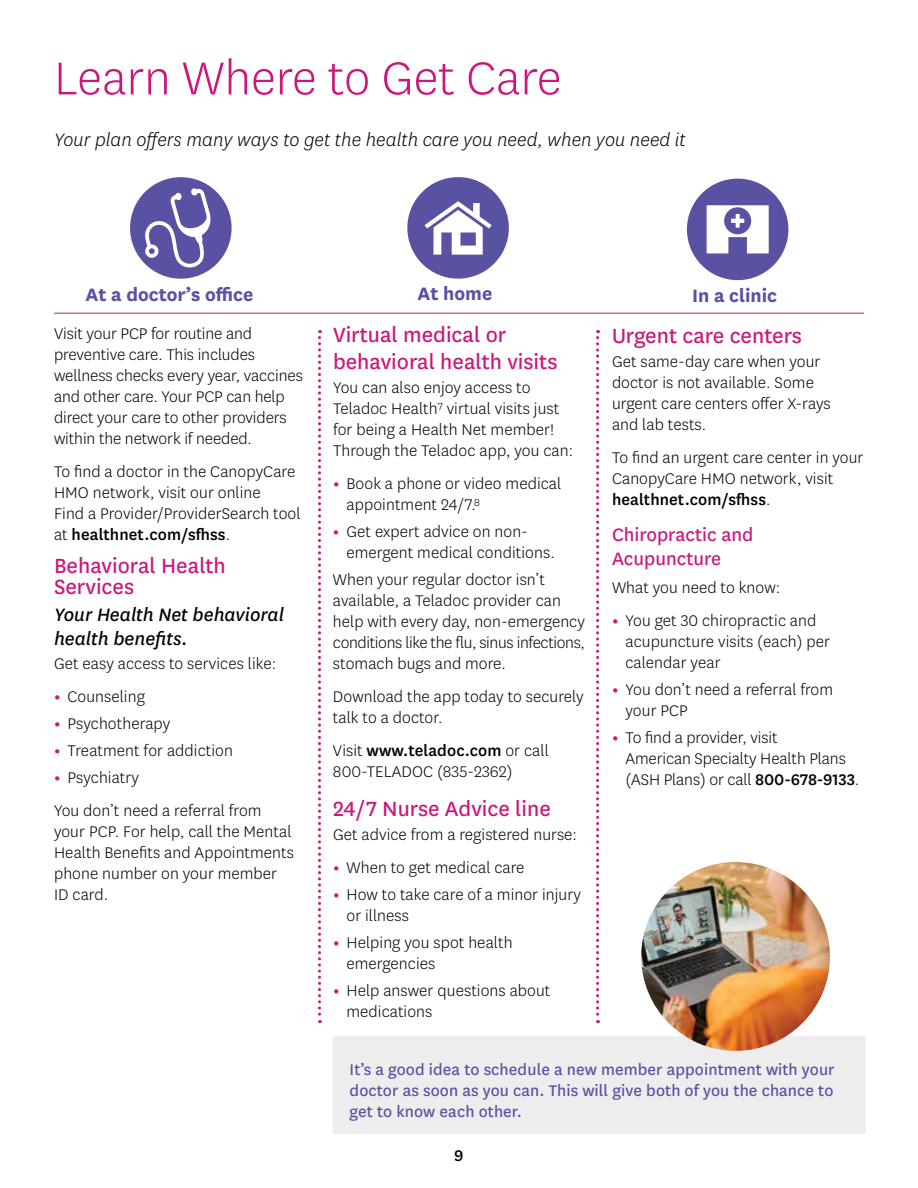
<style>
.page{position:relative;width:918px;height:1188px;background:#fff}
.page>*{position:absolute;margin:0;border:0;box-sizing:border-box;transform-origin:0 0}
.t1{font:300 54px "Centene Sans";color:#cb177d}
.t2{font:24px/21px "Centene Sans";color:#cb177d}
.t3{font:italic 300 21px "Centene Sans";letter-spacing:.005em;color:#000}
.t4{font:italic 21px/24px "Centene Sans";color:#000}
.t5{font:700 21px "Centene Sans";color:#5951a2}
.t6{font:21px/24px "Centene Sans";color:#cb177d}
.t7{font:300 18px/21px "Centene Sans";letter-spacing:.005em;color:#000}
.t8{font:18px/21px "Centene Sans";letter-spacing:.005em;color:#5951a2;text-align:justify}
.t9{font:500 18px "Centene Sans";color:#000}
.s1{font-weight:500}
.s2{font-weight:700;color:#cb177d}
</style>
<div class="page">
<div style="left:333px;top:1036px;width:533px;height:98px;background:#ededee"></div>
<hr style="left:54px;top:313px;width:810px;height:1px;background:#cb177d">
<svg style="left:318px;top:330px;width:3px;height:693px"></svg>
<svg style="left:596px;top:330px;width:3px;height:693px"></svg>
<div style="left:130px;top:177px;width:102px;height:102px;background:#5951a2;border-radius:50%"></div>
<svg style="left:145px;top:188px;width:66px;height:80px"></svg>
<div style="left:407px;top:177px;width:102px;height:102px;background:#5951a2;border-radius:50%"></div>
<svg style="left:425px;top:201px;width:67px;height:54px"></svg>
<div style="left:687px;top:179px;width:101px;height:101px;background:#5951a2;border-radius:50%"></div>
<svg style="left:706px;top:205px;width:63px;height:49px"></svg>
<img style="left:641px;top:862px;width:189px;height:189px;border-radius:94px">
<h2 class="t1" style="left:54px;top:44px;width:509px">Learn Where to Get Care</h2>
<p class="t3" style="left:54px;top:127px;width:633px">Your plan offers many ways to get the health care you need, when you need it</p>
<h3 class="t5" style="left:85px;top:280px;width:169px">At a doctor’s office</h3>
<p class="t7" style="left:54px;top:323px;width:250px">Visit your PCP for routine and preventive care. This includes wellness checks every year, vaccines and other care. Your PCP can help direct your care to other providers within the network if needed.</p>
<p class="t7" style="left:54px;top:461px;width:248px">To find a doctor in the CanopyCare<br>HMO network, visit our online<br>Find a Provider/ProviderSearch tool at <span class="s1">healthnet.com/sfhss</span>.</p>
<h4 class="t2" style="left:54px;top:554px;width:173px">Behavioral Health<br>Services</h4>
<h5 class="t4" style="left:54px;top:602px;width:232px">Your Health Net behavioral health benefits.</h5>
<p class="t7" style="left:54px;top:653px;width:224px">Get easy access to services like:</p>
<p class="t7" style="left:54px;top:686px;width:92px"><span class="s2">•</span> Counseling</p>
<p class="t7" style="left:54px;top:713px;width:118px"><span class="s2">•</span> Psychotherapy</p>
<p class="t7" style="left:54px;top:740px;width:180px"><span class="s2">•</span> Treatment for addiction</p>
<p class="t7" style="left:54px;top:767px;width:87px"><span class="s2">•</span> Psychiatry</p>
<p class="t7" style="left:54px;top:800px;width:242px">You don’t need a referral from your PCP. For help, call the Mental<br>Health Benefits and Appointments phone number on your member<br>ID card.</p>
<h3 class="t5" style="left:418px;top:279px;width:76px">At home</h3>
<h4 class="t2" style="left:333px;top:320px;width:226px;line-height:27px">Virtual medical or behavioral health visits</h4>
<p class="t7" style="left:333px;top:377px;width:242px">You can also enjoy access to<br>Teladoc Health<sup>7</sup> virtual visits just for being a Health Net member!<br>Through the Teladoc app, you can:</p>
<p class="t7" style="left:347px;top:473px;width:216px;text-indent:-14px"><span class="s2">•</span> Book a phone or video medical appointment 24/7.<sup>8</sup></p>
<p class="t7" style="left:346px;top:521px;width:210px;text-indent:-14px"><span class="s2">•</span> Get expert advice on non&shy;emergent medical conditions.</p>
<p class="t7" style="left:333px;top:569px;width:254px">When your regular doctor isn’t available, a Teladoc provider can help with every day, non-emergency conditions like the flu, sinus infections, stomach bugs and more.</p>
<p class="t7" style="left:333px;top:686px;width:252px">Download the app today to securely talk to a doctor.</p>
<p class="t7" style="left:333px;top:740px;width:217px">Visit <span class="s1">www.teladoc.com</span> or call<br>800-TELADOC (835-2362)</p>
<h4 class="t2" style="left:333px;top:797px;width:219px">24/7 Nurse Advice line</h4>
<p class="t7" style="left:333px;top:824px;width:246px">Get advice from a registered nurse:</p>
<p class="t7" style="left:333px;top:857px;width:193px"><span class="s2">•</span> When to get medical care</p>
<p class="t7" style="left:346px;top:884px;width:236px;text-indent:-14px"><span class="s2">•</span> How to take care of a minor injury or illness</p>
<p class="t7" style="left:346px;top:932px;width:168px;text-indent:-14px"><span class="s2">•</span> Helping you spot health emergencies</p>
<p class="t7" style="left:346px;top:980px;width:205px;text-indent:-14px"><span class="s2">•</span> Help answer questions about medications</p>
<h3 class="t5" style="left:692px;top:281px;width:87px">In a clinic</h3>
<h4 class="t2" style="left:612px;top:324px;width:192px">Urgent care centers</h4>
<p class="t7" style="left:612px;top:351px;width:220px">Get same-day care when your doctor is not available. Some urgent care centers offer X-rays and lab tests.</p>
<p class="t7" style="left:612px;top:447px;width:253px">To find an urgent care center in your<br>CanopyCare HMO network, visit <span class="s1">healthnet.com/sfhss</span>.</p>
<h4 class="t6" style="left:612px;top:522px;width:143px">Chiropractic and<br>Acupuncture</h4>
<p class="t7" style="left:612px;top:576px;width:170px">What you need to know:</p>
<p class="t7" style="left:626px;top:609px;width:206px;text-indent:-14px"><span class="s2">•</span> You get 30 chiropractic and acupuncture visits (each) per calendar year</p>
<p class="t7" style="left:626px;top:679px;width:209px;text-indent:-14px"><span class="s2">•</span> You don’t need a referral from your PCP</p>
<p class="t7" style="left:626px;top:727px;width:235px;text-indent:-14px"><span class="s2">•</span> To find a provider, visit<br>American Specialty Health Plans (ASH Plans) or call <span class="s1">800-678-9133</span>.</p>
<p class="t8" style="left:350px;top:1058px;width:487px">It’s a good idea to schedule a new member appointment with your doctor as soon as you can. This will give both of you the chance to get to know each other.</p>
<p class="t9" style="left:454px;top:1143px;width:11px">9</p>
</div>
